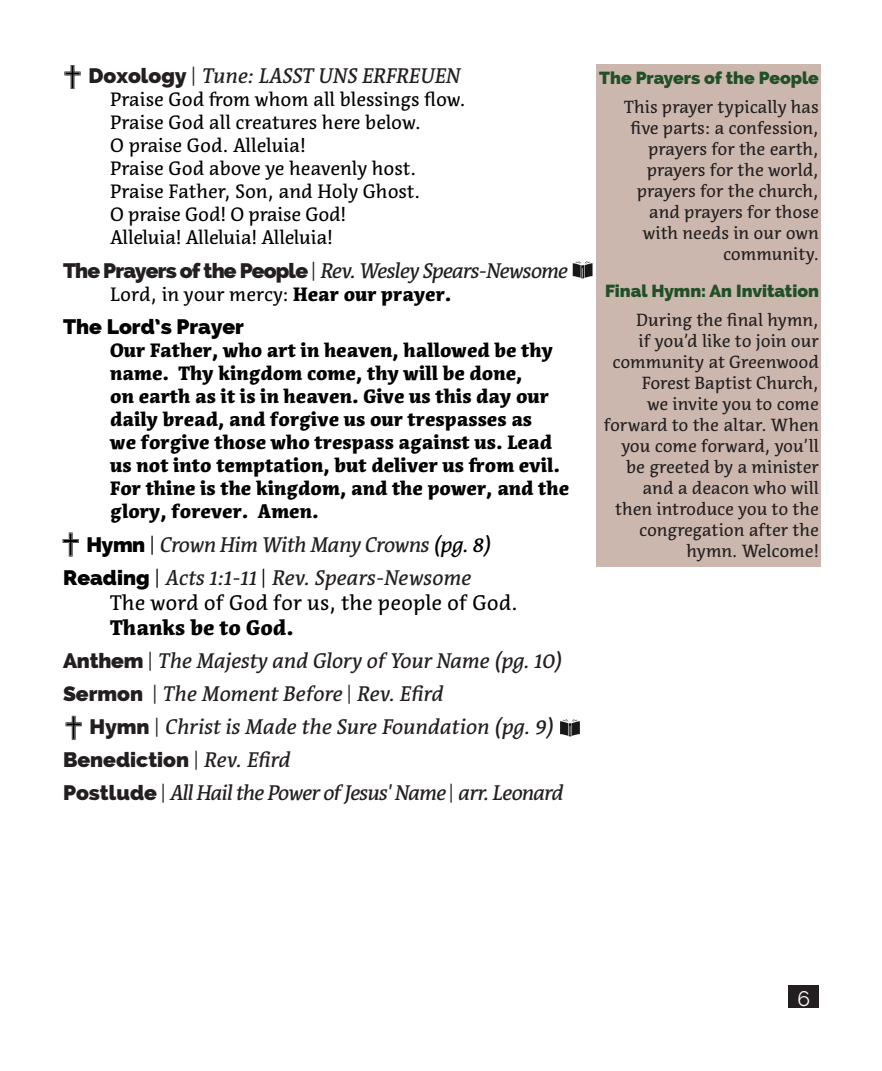
<style>
.page{position:relative;width:882px;height:1071px;background:#fff}
.page>*{position:absolute;margin:0;border:0;box-sizing:border-box;transform-origin:0 0}
.t1{font:italic 21px "Acuta";letter-spacing:-.015em;color:#231f20}
.t2{font:italic 21px "Acuta";letter-spacing:-.045em;color:#231f20}
.t3{font:21px "Acuta";color:#000}
.t4{font:800 21px "Raleway";color:#231f20}
.t5{font:800 21px "Raleway";color:#000}
.t6{font:900 21px "Acuta";color:#000}
.t7{font:21px "Raleway";color:#fff}
.t8{font:900 19.25px/23.1px "Acuta";color:#000}
.t9{font:19.25px "Acuta";color:#000}
.t10{font:17.5px/21px "Acuta";color:#231f20;text-align:right}
.t11{font:800 17.5px "Raleway";color:#215027}
.s1{font-family:"Raleway";font-weight:800;font-style:normal}
.s2{font-family:"Raleway";font-style:normal}
.s3{font-weight:900}
.s4{font-family:"Raleway";font-weight:800;font-style:normal;color:#000}
.s5{font-family:"Raleway";font-style:normal;color:#000}
.s6{color:#000}
.s7{font-weight:400}
.s8{font-family:"Acuta";font-weight:400;font-style:italic}
</style>
<div class="page">
<div style="left:789px;top:986px;width:30px;height:22px;background:#231f20"></div>
<div style="left:596px;top:64px;width:225px;height:503px;background:#ccb7ae"></div>
<svg style="left:63px;top:533px;width:16px;height:23px"></svg>
<svg style="left:64px;top:65px;width:17px;height:24px"></svg>
<svg style="left:573px;top:261px;width:20px;height:18px"></svg>
<svg style="left:66px;top:716px;width:16px;height:24px"></svg>
<svg style="left:560px;top:719px;width:20px;height:18px"></svg>
<p class="t1" style="left:88px;top:63px;width:373px"><span class="s1">Doxology</span> <span class="s2">|</span> Tune: LASST UNS ERFREUEN</p>
<p class="t9" style="left:110px;top:88px;width:357px">Praise God from whom all blessings flow.</p>
<p class="t9" style="left:110px;top:111px;width:312px">Praise God all creatures here below.</p>
<p class="t9" style="left:110px;top:134px;width:197px">O praise God. Alleluia!</p>
<p class="t9" style="left:110px;top:157px;width:307px">Praise God above ye heavenly host.</p>
<p class="t9" style="left:110px;top:180px;width:311px">Praise Father, Son, and Holy Ghost.</p>
<p class="t9" style="left:110px;top:203px;width:238px">O praise God! O praise God!</p>
<p class="t9" style="left:110px;top:226px;width:224px">Alleluia! Alleluia! Alleluia!</p>
<p class="t2" style="left:63px;top:258px;width:506px"><span class="s1">The Prayers of the People</span> <span class="s2">|</span> Rev. Wesley Spears-Newsome</p>
<p class="t9" style="left:110px;top:282px;width:343px">Lord, in your mercy: <span class="s3">Hear our prayer.</span></p>
<p class="t5" style="left:63px;top:314px;width:183px">The Lord’s Prayer</p>
<p class="t8" style="left:110px;top:338px;width:460px">Our Father, who art in heaven, hallowed be thy name. Thy kingdom come, thy will be done,<br>on earth as it is in heaven. Give us this day our daily bread, and forgive us our trespasses as<br>we forgive those who trespass against us. Lead us not into temptation, but deliver us from evil.<br>For thine is the kingdom, and the power, and the glory, forever. Amen.</p>
<p class="t1" style="left:87px;top:532px;width:406px"><span class="s4">Hymn</span> <span class="s5">|</span> Crown Him With Many Crowns <span class="s6">(pg. 8)</span></p>
<p class="t1" style="left:63px;top:565px;width:409px"><span class="s4">Reading</span> <span class="s5">|</span> Acts 1:1-11 <span class="s5">|</span> Rev. Spears-Newsome</p>
<p class="t3" style="left:110px;top:590px;width:409px">The word of God for us, the people of God.</p>
<p class="t6" style="left:110px;top:615px;width:185px">Thanks be to God.</p>
<p class="t1" style="left:63px;top:648px;width:500px"><span class="s1">Anthem</span> <span class="s2">|</span> The Majesty and Glory of Your Name (pg. 10)</p>
<p class="t1" style="left:63px;top:681px;width:382px"><span class="s1">Sermon</span> <span class="s2">|</span> The Moment Before <span class="s2">|</span> Rev. Efird</p>
<p class="t1" style="left:90px;top:714px;width:465px"><span class="s1">Hymn</span> <span class="s2">|</span> Christ is Made the Sure Foundation (pg. 9)</p>
<p class="t4" style="left:63px;top:748px;width:229px">Benediction <span class="s7">|</span> <span class="s8">Rev. Efird</span></p>
<p class="t2" style="left:63px;top:781px;width:501px"><span class="s1">Postlude</span> <span class="s2">|</span> All Hail the Power of Jesus' Name <span class="s2">|</span> arr. Leonard</p>
<p class="t11" style="left:599px;top:68px;width:221px">The Prayers of the People</p>
<p class="t10" style="left:624px;top:97px;width:196px">This prayer typically has five parts: a confession, prayers for the earth, prayers for the world, prayers for the church, and prayers for those with needs in our own community.</p>
<p class="t11" style="left:605px;top:281px;width:215px">Final Hymn: An Invitation</p>
<p class="t10" style="left:604px;top:309px;width:217px">During the final hymn,<br>if you’d like to join our community at Greenwood<br>Forest Baptist Church,<br>we invite you to come forward to the altar. When you come forward, you’ll be greeted by a minister and a deacon who will then introduce you to the congregation after the hymn. Welcome!</p>
<p class="t7" style="left:798px;top:986px;width:14px">6</p>
</div>
